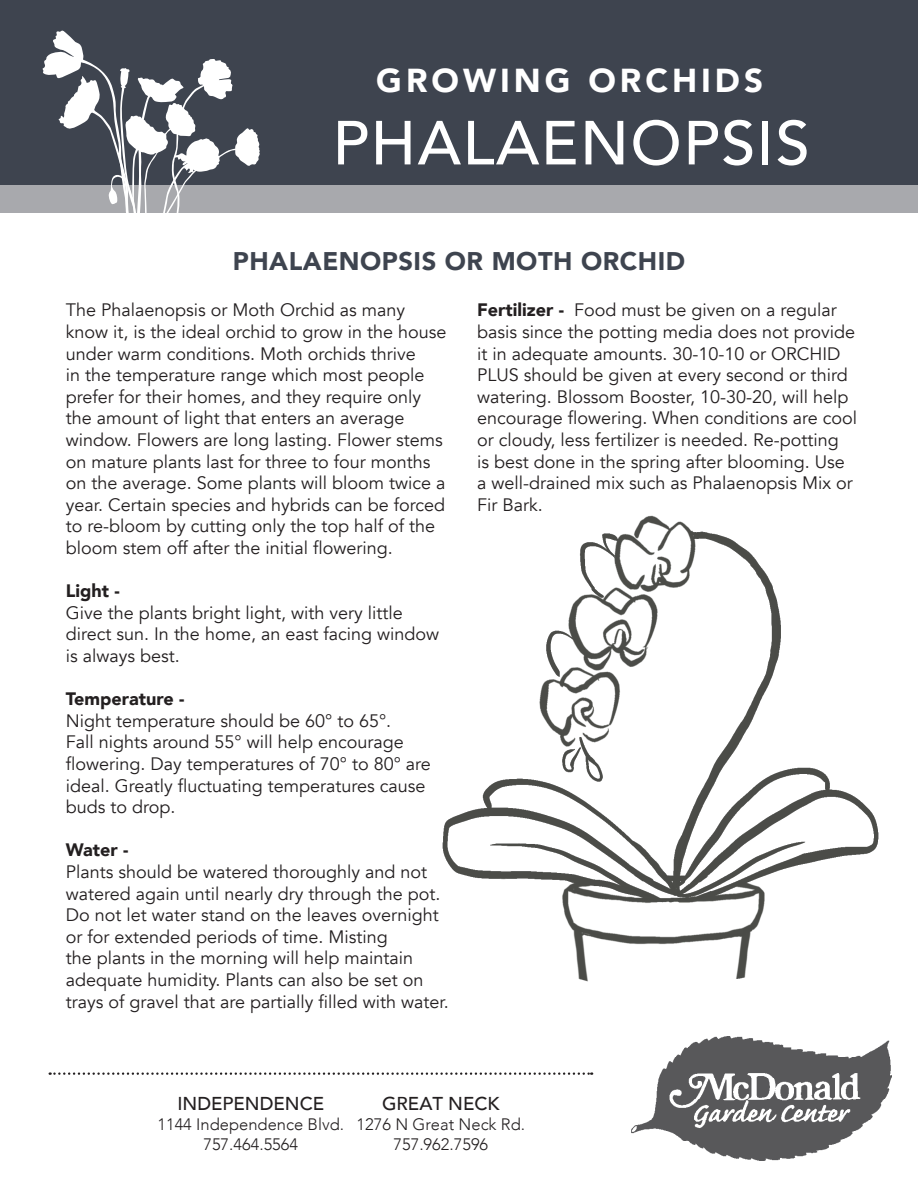
<style>
.page{position:relative;width:918px;height:1188px;background:#fff}
.page>*{position:absolute;margin:0;border:0;box-sizing:border-box;transform-origin:0 0}
.Title_1{font:500 61.5px "Avenir";letter-spacing:.025em;color:#fff}
.t1{font:900 33.15px "Avenir";letter-spacing:.12em;color:#fff}
.Body_Text{font:900 25.5px "Avenir";letter-spacing:.02em;color:#3e444f}
.t2{font:500 18.6px "Avenir";color:#231f20}
.Body_Text-2{font:18px/21.6px "Avenir";color:#231f20}
.Body_Text-3{font:900 18px "Avenir";color:#231f20}
.address{font:300 16.5px/19.8px "Avenir";color:#231f20;text-align:center}
.s1{font-weight:900}
</style>
<div class="page">
<div style="left:0;top:0;width:918px;height:186px;background:#3e444f"></div>
<div style="left:0;top:185px;width:918px;height:27px;background:#a8a9ad"></div>
<svg style="left:42px;top:30px;width:218px;height:183px"></svg>
<img style="left:631px;top:1036px;width:260px;height:124px">
<svg style="left:50px;top:1072px;width:542px;height:3px"></svg>
<img style="left:442px;top:515px;width:437px;height:467px">
<p class="t1" style="left:376px;top:52px;width:388px">GROWING ORCHIDS</p>
<p class="Title_1" style="left:333px;top:90px;width:479px">PHALAENOPSIS</p>
<p class="Body_Text" style="left:233px;top:239px;width:454px">PHALAENOPSIS OR MOTH ORCHID</p>
<p class="Body_Text-2" style="left:66px;top:300px;width:382px">The Phalaenopsis or Moth Orchid as many know it, is the ideal orchid to grow in the house under warm conditions. Moth orchids thrive<br>in the temperature range which most people prefer for their homes, and they require only the amount of light that enters an average window. Flowers are long lasting. Flower stems on mature plants last for three to four months on the average. Some plants will bloom twice a year. Certain species and hybrids can be forced to re-bloom by cutting only the top half of the bloom stem off after the initial flowering.</p>
<p class="Body_Text-3" style="left:66px;top:576px;width:55px">Light -</p>
<p class="Body_Text-2" style="left:66px;top:602px;width:375px">Give the plants bright light, with very little direct sun. In the home, an east facing window is always best.</p>
<p class="Body_Text-3" style="left:66px;top:684px;width:120px">Temperature -</p>
<p class="Body_Text-2" style="left:66px;top:710px;width:367px">Night temperature should be 60° to 65°.<br>Fall nights around 55° will help encourage flowering. Day temperatures of 70° to 80° are ideal. Greatly fluctuating temperatures cause buds to drop.</p>
<p class="Body_Text-3" style="left:66px;top:835px;width:64px">Water -</p>
<p class="Body_Text-2" style="left:66px;top:861px;width:384px">Plants should be watered thoroughly and not watered again until nearly dry through the pot.<br>Do not let water stand on the leaves overnight or for extended periods of time. Misting<br>the plants in the morning will help maintain adequate humidity. Plants can also be set on trays of gravel that are partially filled with water.</p>
<p class="Body_Text-2" style="left:477px;top:300px;width:382px"><span class="s1">Fertilizer -</span> Food must be given on a regular basis since the potting media does not provide it in adequate amounts. 30-10-10 or ORCHID PLUS should be given at every second or third watering. Blossom Booster, 10-30-20, will help encourage flowering. When conditions are cool or cloudy, less fertilizer is needed. Re-potting<br>is best done in the spring after blooming. Use a well-drained mix such as Phalaenopsis Mix or Fir Bark.</p>
<p class="t2" style="left:177px;top:1088px;width:148px">INDEPENDENCE</p>
<p class="address" style="left:157px;top:1115px;width:188px">1144 Independence Blvd.<br>757.464.5564</p>
<p class="t2" style="left:382px;top:1088px;width:119px">GREAT NECK</p>
<p class="address" style="left:357px;top:1115px;width:170px">1276 N Great Neck Rd.<br>757.962.7596</p>
</div>
